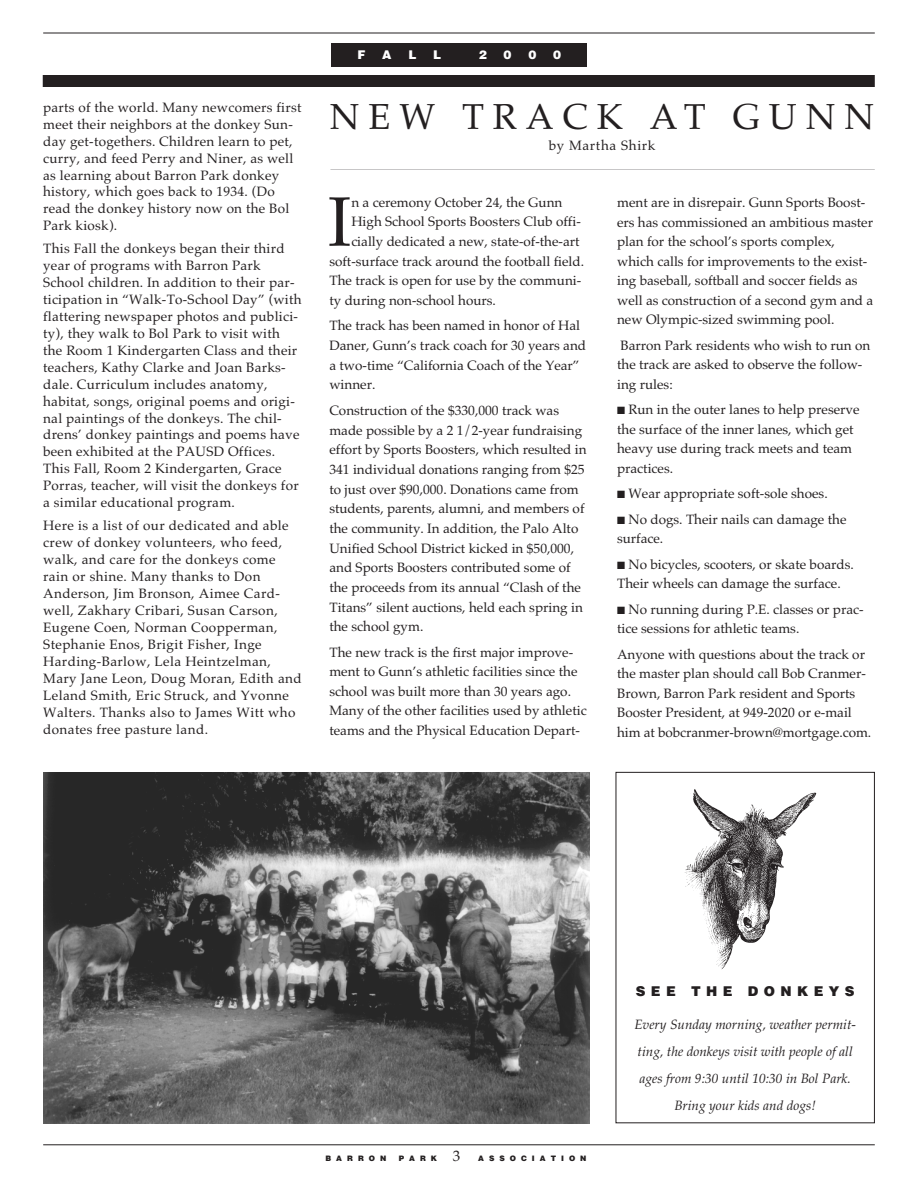
<style>
.page{position:relative;width:918px;height:1188px;background:#fff}
.page>*{position:absolute;margin:0;border:0;box-sizing:border-box;transform-origin:0 0}
.t1{font:70.05px "Palatino";color:#231f20}
.t2{font:36px "Palatino";letter-spacing:.245em;color:#231f20}
.t3{font:13.5px/19.5px "Palatino";color:#231f20}
.t4{font:13.5px/17px "Palatino";letter-spacing:.02em;color:#231f20}
.t5{font:13.5px/17px "Palatino";letter-spacing:.03em;color:#231f20}
.t6{font:italic 13.5px/27px "Palatino";color:#231f20;text-align:center}
.t7{font:900 13.5px "Helvetica";letter-spacing:.4em;color:#231f20}
.t8{font:13.5px "Palatino";letter-spacing:.05em;color:#231f20}
.t9{font:900 12px "Helvetica";color:#fff}
.t10{font:900 7.5px "Helvetica";letter-spacing:.665em;color:#231f20}
.s1{font-family:"Palatino";font-weight:400;font-size:15px}
</style>
<div class="page">
<hr style="left:43px;top:33px;width:832px;height:1px;background:#231f20">
<hr style="left:43px;top:1145px;width:832px;height:1px;background:#231f20">
<div style="left:332px;top:43px;width:255px;height:24px;background:#231f20"></div>
<div style="left:43px;top:75px;width:832px;height:12px;background:#231f20"></div>
<img style="left:44px;top:772px;width:545px;height:351px">
<div style="left:616px;top:772px;width:259px;height:351px;border:1px solid #231f20"></div>
<img style="left:684px;top:789px;width:133px;height:181px">
<p class="t4" style="left:43px;top:99px;width:260px">parts of the world. Many newcomers first meet their neighbors at the donkey Sun&shy;day get-togethers. Children learn to pet, curry, and feed Perry and Niner, as well as learning about Barron Park donkey history, which goes back to 1934. (Do read the donkey history now on the Bol Park kiosk).</p>
<p class="t4" style="left:43px;top:240px;width:260px">This Fall the donkeys began their third year of programs with Barron Park School children. In addition to their par&shy;ticipation in “Walk-To-School Day” (with flattering newspaper photos and publici&shy;ty), they walk to Bol Park to visit with the Room 1 Kindergarten Class and their teachers, Kathy Clarke and Joan Barks&shy;dale. Curriculum includes anatomy, habitat, songs, original poems and origi&shy;nal paintings of the donkeys. The chil&shy;drens’ donkey paintings and poems have been exhibited at the PAUSD Offices.<br>This Fall, Room 2 Kindergarten, Grace Porras, teacher, will visit the donkeys for a similar educational program.</p>
<p class="t5" style="left:43px;top:517px;width:260px">Here is a list of our dedicated and able crew of donkey volunteers, who feed, walk, and care for the donkeys come rain or shine. Many thanks to Don Anderson, Jim Bronson, Aimee Card&shy;well, Zakhary Cribari, Susan Carson, Eugene Coen, Norman Coopperman, Stephanie Enos, Brigit Fisher, Inge Harding-Barlow, Lela Heintzelman, Mary Jane Leon, Doug Moran, Edith and Leland Smith, Eric Struck, and Yvonne Walters. Thanks also to James Witt who donates free pasture land.</p>
<p class="t9" style="left:357px;top:47px;width:10px">F</p>
<p class="t9" style="left:382px;top:47px;width:11px">A</p>
<p class="t9" style="left:408px;top:47px;width:10px">L</p>
<p class="t9" style="left:433px;top:47px;width:10px">L</p>
<p class="t9" style="left:479px;top:47px;width:10px">2</p>
<p class="t9" style="left:504px;top:47px;width:10px">0</p>
<p class="t9" style="left:528px;top:47px;width:10px">0</p>
<p class="t9" style="left:553px;top:47px;width:10px">0</p>
<h2 class="t2" style="left:330px;top:96px;width:546px">NEW TRACK AT GUNN</h2>
<p class="t8" style="left:549px;top:137px;width:108px">by Martha Shirk</p>
<h1 class="t1" style="left:328px;top:181px;width:25px">I</h1>
<p class="t3" style="left:351px;top:192px;width:213px">n a ceremony October 24, the Gunn</p>
<p class="t3" style="left:351px;top:212px;width:231px">High School Sports Boosters Club offi-</p>
<p class="t3" style="left:351px;top:231px;width:230px">cially dedicated a new, state-of-the-art</p>
<p class="t3" style="left:329px;top:251px;width:256px">soft-surface track around the football field.</p>
<p class="t3" style="left:329px;top:271px;width:253px">The track is open for use by the communi-</p>
<p class="t3" style="left:329px;top:290px;width:168px">ty during non-school hours.</p>
<p class="t3" style="left:329px;top:316px;width:258px">The track has been named in honor of Hal<br>Daner, Gunn’s track coach for 30 years and a two-time “California Coach of the Year” winner.</p>
<p class="t3" style="left:329px;top:401px;width:259px">Construction of the $330,000 track was made possible by a 2 1/2-year fundraising effort by Sports Boosters, which resulted in 341 individual donations ranging from $25 to just over $90,000. Donations came from students, parents, alumni, and members of the community. In addition, the Palo Alto Unified School District kicked in $50,000, and Sports Boosters contributed some of the proceeds from its annual “Clash of the Titans” silent auctions, held each spring in the school gym.</p>
<p class="t3" style="left:329px;top:642px;width:259px">The new track is the first major improve&shy;ment to Gunn’s athletic facilities since the school was built more than 30 years ago.<br>Many of the other facilities used by athletic teams and the Physical Education Depart-</p>
<p class="t3" style="left:617px;top:193px;width:258px">ment are in disrepair. Gunn Sports Boost&shy;ers has commissioned an ambitious master plan for the school’s sports complex, which calls for improvements to the exist&shy;ing baseball, softball and soccer fields as well as construction of a second gym and a new Olympic-sized swimming pool.</p>
<p class="t3" style="left:617px;top:335px;width:255px">Barron Park residents who wish to run on the track are asked to observe the follow&shy;ing rules:</p>
<p class="t3" style="left:617px;top:400px;width:244px">■ Run in the outer lanes to help preserve the surface of the inner lanes, which get heavy use during track meets and team practices.</p>
<p class="t3" style="left:617px;top:484px;width:212px">■ Wear appropriate soft-sole shoes.</p>
<p class="t3" style="left:617px;top:509px;width:231px">■ No dogs. Their nails can damage the surface.</p>
<p class="t3" style="left:617px;top:554px;width:238px">■ No bicycles, scooters, or skate boards.<br>Their wheels can damage the surface.</p>
<p class="t3" style="left:617px;top:599px;width:248px">■ No running during P.E. classes or prac&shy;tice sessions for athletic teams.</p>
<p class="t3" style="left:617px;top:644px;width:256px">Anyone with questions about the track or the master plan should call Bob Cranmer-Brown, Barron Park resident and Sports Booster President, at 949-2020 or e-mail him at bobcranmer-brown@mortgage.com.</p>
<p class="t10" style="left:325px;top:1155px;width:62px">BARRON</p>
<p class="t10" style="left:399px;top:1155px;width:189px">PARK <span class="s1">3</span> ASSOCIATION</p>
<p class="t7" style="left:636px;top:983px;width:220px">SEE THE DONKEYS</p>
<p class="t6" style="left:634px;top:1010px;width:223px">Every Sunday morning, weather permit&shy;ting, the donkeys visit with people of all ages from 9:30 until 10:30 in Bol Park.<br>Bring your kids and dogs!</p>
</div>
